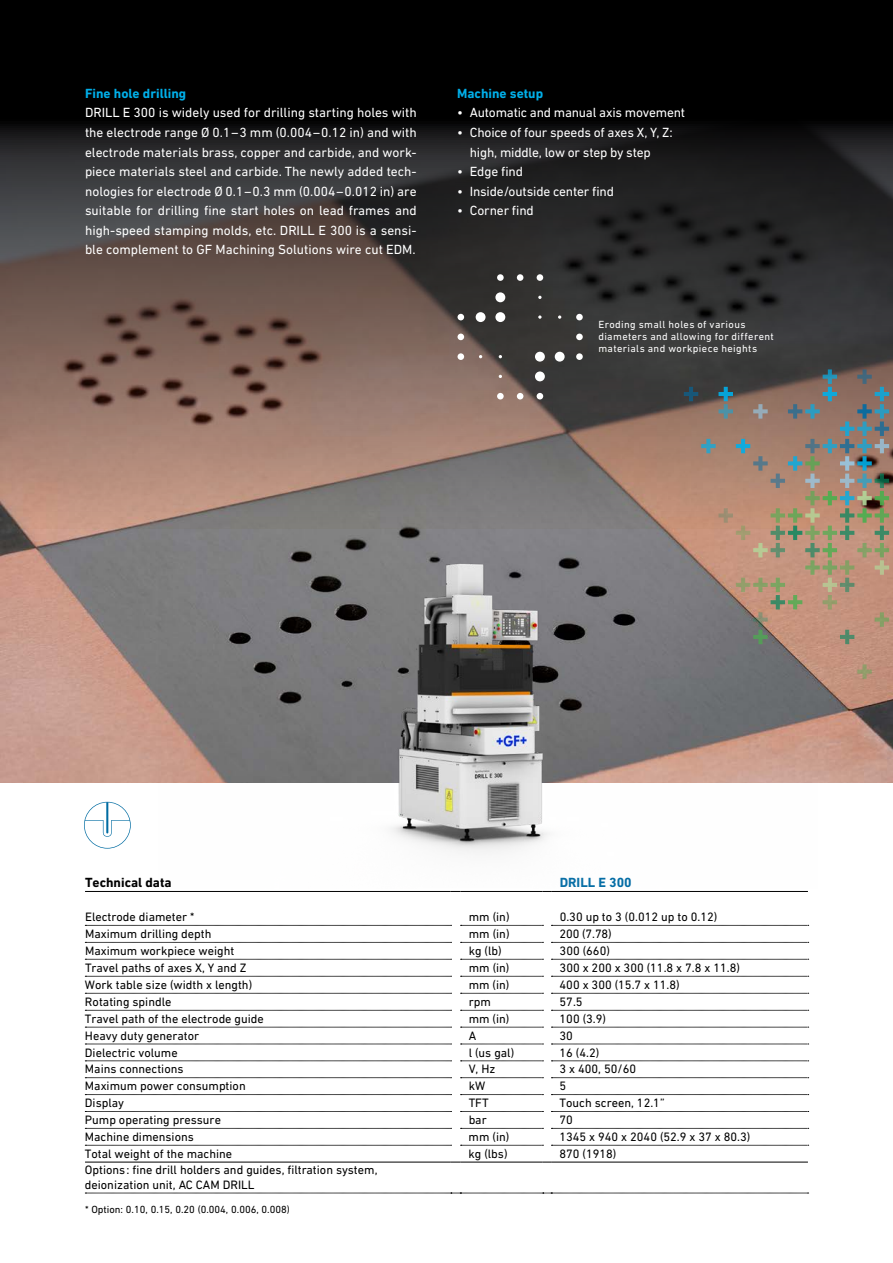
<style>
.page{position:relative;width:893px;height:1263px;background:#fff}
.page>*{position:absolute;margin:0;border:0;box-sizing:border-box;transform-origin:0 0}
.t1{font:13.5px/19.5px "DIN Next W1 G";letter-spacing:-.01em;color:#fff;text-align:justify}
.t2{font:700 13.5px "DIN Next W1 G";color:#00afe9}
.t3{font:700 13.5px "DIN Next W1 G";color:#000}
.t4{font:700 13.5px "DIN Next W1 G";color:#006ba4}
.t5{font:12.3px/14.9px "DIN Next W1 G";color:#000}
.t6{font:10.5px/12px "DIN Next W1 G";letter-spacing:.035em;color:#fff}
.t7{font:10.5px "DIN Next W1 G";color:#000}
</style>
<div class="page">
<img style="left:0;top:528px;width:893px;height:254px">
<svg style="left:85px;top:925px;width:366px;height:1px"></svg>
<svg style="left:461px;top:925px;width:82px;height:1px"></svg>
<svg style="left:551px;top:925px;width:258px;height:1px"></svg>
<svg style="left:85px;top:942px;width:366px;height:1px"></svg>
<svg style="left:461px;top:942px;width:82px;height:1px"></svg>
<svg style="left:551px;top:942px;width:258px;height:1px"></svg>
<svg style="left:85px;top:993px;width:366px;height:1px"></svg>
<svg style="left:461px;top:993px;width:82px;height:1px"></svg>
<svg style="left:551px;top:993px;width:258px;height:1px"></svg>
<svg style="left:85px;top:1010px;width:366px;height:1px"></svg>
<svg style="left:461px;top:1010px;width:82px;height:1px"></svg>
<svg style="left:551px;top:1010px;width:258px;height:1px"></svg>
<svg style="left:85px;top:1027px;width:366px;height:1px"></svg>
<svg style="left:461px;top:1027px;width:82px;height:1px"></svg>
<svg style="left:551px;top:1027px;width:258px;height:1px"></svg>
<svg style="left:85px;top:1044px;width:366px;height:1px"></svg>
<svg style="left:461px;top:1044px;width:82px;height:1px"></svg>
<svg style="left:551px;top:1044px;width:258px;height:1px"></svg>
<svg style="left:85px;top:1060px;width:366px;height:1px"></svg>
<svg style="left:461px;top:1060px;width:82px;height:1px"></svg>
<svg style="left:551px;top:1060px;width:258px;height:1px"></svg>
<svg style="left:85px;top:1077px;width:366px;height:1px"></svg>
<svg style="left:461px;top:1077px;width:82px;height:1px"></svg>
<svg style="left:551px;top:1077px;width:258px;height:1px"></svg>
<svg style="left:85px;top:1094px;width:366px;height:1px"></svg>
<svg style="left:461px;top:1094px;width:82px;height:1px"></svg>
<svg style="left:551px;top:1094px;width:258px;height:1px"></svg>
<svg style="left:85px;top:1111px;width:366px;height:1px"></svg>
<svg style="left:461px;top:1111px;width:82px;height:1px"></svg>
<svg style="left:551px;top:1111px;width:258px;height:1px"></svg>
<svg style="left:85px;top:1128px;width:366px;height:1px"></svg>
<svg style="left:461px;top:1128px;width:82px;height:1px"></svg>
<svg style="left:551px;top:1128px;width:258px;height:1px"></svg>
<svg style="left:85px;top:959px;width:366px;height:1px"></svg>
<svg style="left:461px;top:959px;width:82px;height:1px"></svg>
<svg style="left:551px;top:959px;width:258px;height:1px"></svg>
<svg style="left:551px;top:976px;width:258px;height:1px"></svg>
<svg style="left:85px;top:976px;width:366px;height:1px"></svg>
<svg style="left:461px;top:976px;width:82px;height:1px"></svg>
<svg style="left:85px;top:1193px;width:724px;height:1px"></svg>
<svg style="left:85px;top:1145px;width:366px;height:1px"></svg>
<svg style="left:461px;top:1145px;width:82px;height:1px"></svg>
<svg style="left:551px;top:1145px;width:258px;height:1px"></svg>
<hr style="left:85px;top:1162px;width:366px;height:1px;background:#000">
<hr style="left:460px;top:1162px;width:83px;height:1px;background:#000">
<hr style="left:551px;top:1162px;width:257px;height:1px;background:#000">
<hr style="left:85px;top:891px;width:366px;height:1px;background:#000">
<hr style="left:460px;top:891px;width:83px;height:1px;background:#000">
<hr style="left:551px;top:891px;width:257px;height:1px;background:#000">
<img style="left:158px;top:528px;width:659px;height:326px">
<svg style="left:84px;top:802px;width:47px;height:46px"></svg>
<svg style="left:0;top:0;width:893px;height:528px;background:#433936"></svg>
<svg style="left:457px;top:274px;width:126px;height:125px;background:#504a48"></svg>
<svg style="left:823px;top:682px;width:14px;height:14px"></svg>
<svg style="left:857px;top:664px;width:15px;height:15px"></svg>
<svg style="left:753px;top:699px;width:15px;height:14px"></svg>
<svg style="left:684px;top:369px;width:205px;height:275px;background:#9b8372"></svg>
<p class="t2" style="left:85px;top:85px;width:103px">Fine hole drilling</p>
<p class="t1" style="left:85px;top:103px;width:333px">DRILL E 300 is widely used for drilling starting holes with the electrode range Ø 0.1 – 3 mm (0.004 – 0.12 in) and with electrode materials brass, copper and carbide, and work&shy;piece materials steel and carbide. The newly added tech&shy;nologies for electrode Ø 0.1 – 0.3 mm (0.004 – 0.012 in) are suitable for drilling fine start holes on lead frames and high-speed stamping molds, etc. DRILL E 300 is a sensi&shy;ble complement to GF Machining Solutions wire cut EDM.</p>
<p class="t2" style="left:457px;top:85px;width:87px">Machine setup</p>
<p class="t1" style="left:457px;top:103px;width:230px">• Automatic and manual axis movement</p>
<p class="t1" style="left:470px;top:122px;width:204px;text-indent:-13px">• Choice of four speeds of axes X, Y, Z: high, middle, low or step by step</p>
<p class="t1" style="left:457px;top:162px;width:67px">• Edge find</p>
<p class="t1" style="left:457px;top:181px;width:158px">• Inside/outside center find</p>
<p class="t1" style="left:457px;top:201px;width:78px">• Corner find</p>
<p class="t6" style="left:598px;top:319px;width:177px">Eroding small holes of various diameters and allowing for different materials and workpiece heights</p>
<p class="t3" style="left:85px;top:875px;width:88px">Technical data</p>
<p class="t4" style="left:560px;top:875px;width:74px">DRILL E 300</p>
<p class="t5" style="left:85px;top:909px;width:111px">Electrode diameter *</p>
<p class="t5" style="left:469px;top:909px;width:42px">mm (in)</p>
<p class="t5" style="left:560px;top:909px;width:159px">0.30 up to 3 (0.012 up to 0.12)</p>
<p class="t5" style="left:85px;top:926px;width:128px">Maximum drilling depth</p>
<p class="t5" style="left:469px;top:926px;width:42px">mm (in)</p>
<p class="t5" style="left:560px;top:926px;width:54px">200 (7.78)</p>
<p class="t5" style="left:85px;top:943px;width:151px">Maximum workpiece weight</p>
<p class="t5" style="left:469px;top:943px;width:34px">kg (lb)</p>
<p class="t5" style="left:560px;top:943px;width:52px">300 (660)</p>
<p class="t5" style="left:85px;top:960px;width:163px">Travel paths of axes X, Y and Z</p>
<p class="t5" style="left:469px;top:960px;width:42px">mm (in)</p>
<p class="t5" style="left:560px;top:960px;width:182px">300 x 200 x 300 (11.8 x 7.8 x 11.8)</p>
<p class="t5" style="left:85px;top:977px;width:169px">Work table size (width x length)</p>
<p class="t5" style="left:469px;top:977px;width:42px">mm (in)</p>
<p class="t5" style="left:560px;top:977px;width:122px">400 x 300 (15.7 x 11.8)</p>
<p class="t5" style="left:85px;top:994px;width:88px">Rotating spindle</p>
<p class="t5" style="left:469px;top:994px;width:24px">rpm</p>
<p class="t5" style="left:560px;top:994px;width:25px">57.5</p>
<p class="t5" style="left:85px;top:1011px;width:180px">Travel path of the electrode guide</p>
<p class="t5" style="left:469px;top:1011px;width:42px">mm (in)</p>
<p class="t5" style="left:560px;top:1011px;width:48px">100 (3.9)</p>
<p class="t5" style="left:85px;top:1028px;width:116px">Heavy duty generator</p>
<p class="t5" style="left:469px;top:1028px;width:9px">A</p>
<p class="t5" style="left:560px;top:1028px;width:15px">30</p>
<p class="t5" style="left:85px;top:1045px;width:94px">Dielectric volume</p>
<p class="t5" style="left:469px;top:1045px;width:47px">l (us gal)</p>
<p class="t5" style="left:560px;top:1045px;width:41px">16 (4.2)</p>
<p class="t5" style="left:85px;top:1062px;width:100px">Mains connections</p>
<p class="t5" style="left:469px;top:1062px;width:28px">V, Hz</p>
<p class="t5" style="left:560px;top:1062px;width:78px">3 x 400, 50/60</p>
<p class="t5" style="left:85px;top:1078px;width:162px">Maximum power consumption</p>
<p class="t5" style="left:469px;top:1078px;width:18px">kW</p>
<p class="t5" style="left:559px;top:1078px;width:8px">5</p>
<p class="t5" style="left:85px;top:1095px;width:41px">Display</p>
<p class="t5" style="left:469px;top:1095px;width:22px">TFT</p>
<p class="t5" style="left:559px;top:1095px;width:107px">Touch screen, 12.1”</p>
<p class="t5" style="left:85px;top:1112px;width:138px">Pump operating pressure</p>
<p class="t5" style="left:469px;top:1112px;width:20px">bar</p>
<p class="t5" style="left:559px;top:1112px;width:15px">70</p>
<p class="t5" style="left:85px;top:1129px;width:111px">Machine dimensions</p>
<p class="t5" style="left:469px;top:1129px;width:42px">mm (in)</p>
<p class="t5" style="left:559px;top:1129px;width:192px">1345 x 940 x 2040 (52.9 x 37 x 80.3)</p>
<p class="t5" style="left:85px;top:1146px;width:149px">Total weight of the machine</p>
<p class="t5" style="left:469px;top:1146px;width:40px">kg (lbs)</p>
<p class="t5" style="left:559px;top:1146px;width:58px">870 (1918)</p>
<p class="t5" style="left:85px;top:1162px;width:294px">Options : fine drill holders and guides, filtration system, deionization unit, AC CAM DRILL</p>
<p class="t7" style="left:85px;top:1203px;width:206px">* Option: 0.10, 0.15, 0.20 (0.004, 0.006, 0.008)</p>
</div>
